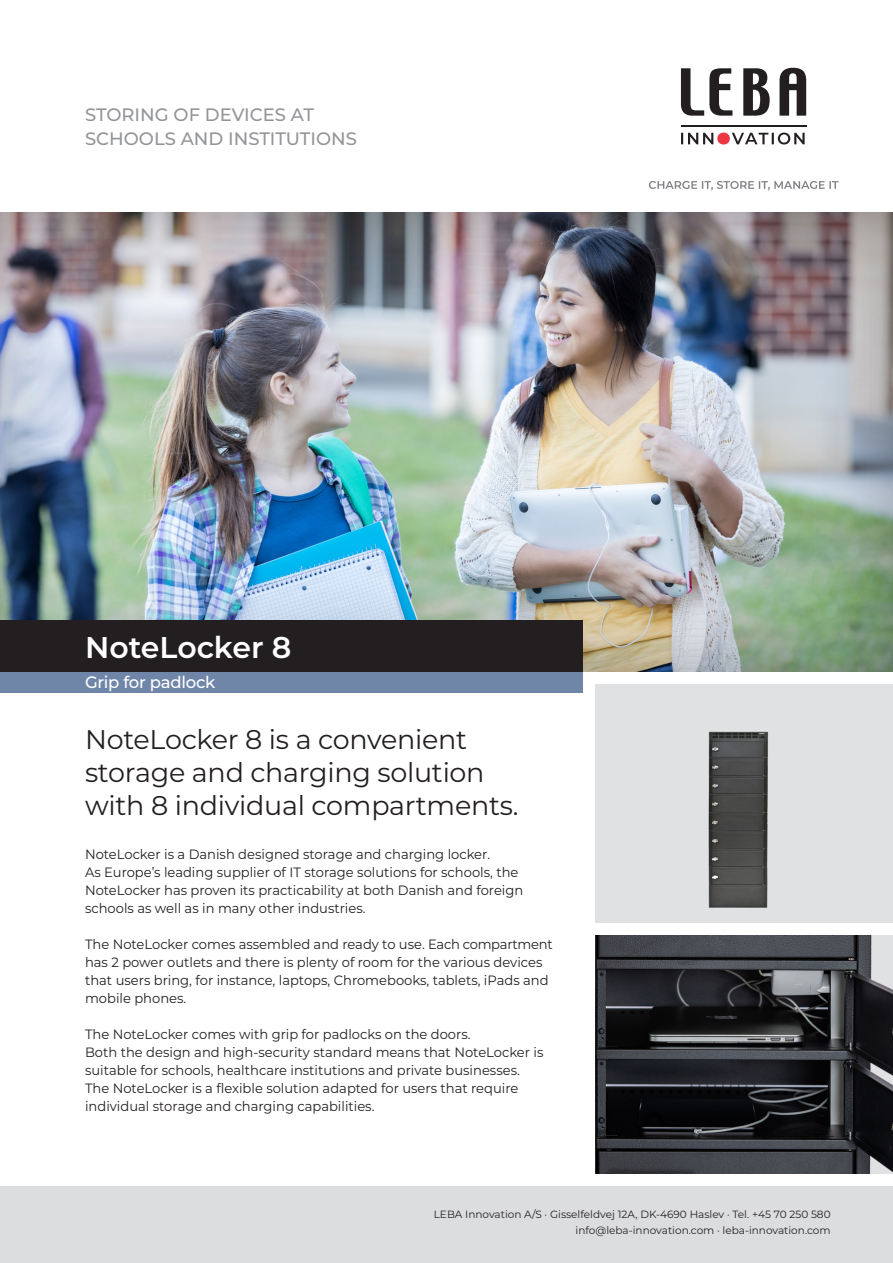
<style>
.page{position:relative;width:893px;height:1263px;background:#fff}
.page>*{position:absolute;margin:0;border:0;box-sizing:border-box;transform-origin:0 0}
.t1{font:600 30px "Montserrat";color:#fff}
.t2{font:27px/33px "Montserrat";letter-spacing:-.01em;color:#231f20}
.t3{font:500 18px/24px "Montserrat";color:#939598}
.t4{font:500 16.5px "Montserrat";letter-spacing:-.015em;color:#fff}
.t5{font:13.5px/18px "Montserrat";color:#231f20}
.t6{font:10.5px "Montserrat";color:#231f20}
</style>
<div class="page">
<div style="left:0;top:212px;width:893px;height:461px;background:#231f20;opacity:.44"></div>
<div style="left:0;top:1186px;width:893px;height:77px;background:#dcdddf"></div>
<img style="left:595px;top:936px;width:298px;height:238px">
<svg style="left:649px;top:181px;width:189px;height:9px"></svg>
<svg style="left:732px;top:133px;width:73px;height:12px"></svg>
<div style="left:717px;top:133px;width:13px;height:12px;background:#ee3643;border-radius:50%"></div>
<svg style="left:681px;top:133px;width:32px;height:11px"></svg>
<svg style="left:681px;top:68px;width:51px;height:48px"></svg>
<svg style="left:743px;top:68px;width:27px;height:48px"></svg>
<svg style="left:779px;top:68px;width:27px;height:48px"></svg>
<hr style="left:681px;top:126px;width:125px;height:1px;background:#231f20">
<div style="left:595px;top:685px;width:298px;height:238px;background:#e0e1e2"></div>
<img style="left:708px;top:731px;width:60px;height:177px">
<div style="left:0;top:668px;width:583px;height:25px;background:#7086a9"></div>
<div style="left:0;top:621px;width:583px;height:51px;background:#231f20"></div>
<p class="t3" style="left:85px;top:102px;width:273px">STORING OF DEVICES AT<br>SCHOOLS AND INSTITUTIONS</p>
<p class="t1" style="left:85px;top:626px;width:208px">NoteLocker 8</p>
<p class="t4" style="left:85px;top:671px;width:132px">Grip for padlock</p>
<p class="t2" style="left:85px;top:722px;width:401px">NoteLocker 8 is a convenient storage and charging solution</p>
<p class="t2" style="left:85px;top:788px;width:435px">with 8 individual compartments.</p>
<p class="t5" style="left:85px;top:845px;width:407px">NoteLocker is a Danish designed storage and charging locker.</p>
<p class="t5" style="left:85px;top:863px;width:440px">As Europe’s leading supplier of IT storage solutions for schools, the<br>NoteLocker has proven its practicability at both Danish and foreign schools as well as in many other industries.</p>
<p class="t5" style="left:85px;top:935px;width:469px">The NoteLocker comes assembled and ready to use. Each compartment has 2 power outlets and there is plenty of room for the various devices that users bring, for instance, laptops, Chromebooks, tablets, iPads and mobile phones.</p>
<p class="t5" style="left:85px;top:1025px;width:387px">The NoteLocker comes with grip for padlocks on the doors.</p>
<p class="t5" style="left:85px;top:1043px;width:460px">Both the design and high-security standard means that NoteLocker is</p>
<p class="t5" style="left:85px;top:1061px;width:436px;text-align:justify">suitable for schools, healthcare institutions and private businesses.<br>The NoteLocker is a flexible solution adapted for users that require individual storage and charging capabilities.</p>
<p class="t6" style="left:434px;top:1207px;width:398px">LEBA Innovation A/S · Gisselfeldvej 12A, DK-4690 Haslev · Tel. +45 70 250 580</p>
<p class="t6" style="left:575px;top:1223px;width:257px">info@leba-innovation.com · leba-innovation.com</p>
</div>
